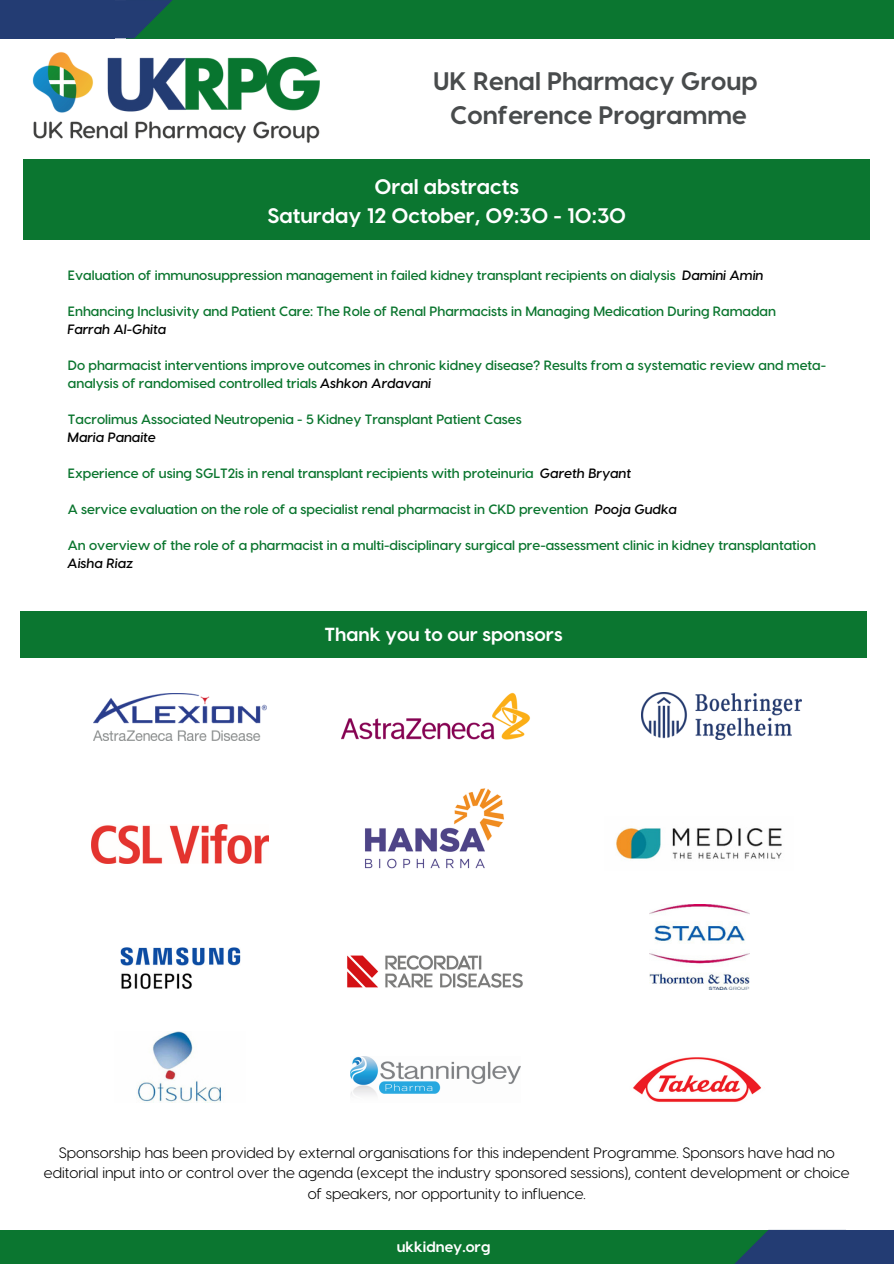
<style>
.page{position:relative;width:894px;height:1264px;background:#fff}
.page>*{position:absolute;margin:0;border:0;box-sizing:border-box;transform-origin:0 0}
.t1{font:700 25.35px/34.8px "Visby CF";color:#484b4c;text-align:center}
.t2{font:700 21px "Visby CF";color:#fff}
.t3{font:700 18.9px "Visby CF";color:#fff}
.t4{font:15px/20.2px "Visby CF";color:#000;text-align:center}
.t5{font:700 14.85px "Visby CF";color:#fff}
.t6{font:600 13.5px/18px "Visby CF";color:#0a752e}
.t7{font:italic 600 13.5px "Visby CF";color:#000}
.s1{font-style:italic;color:#000}
</style>
<div class="page">
<div style="left:126px;top:0;width:767px;height:38px;background:#0b7630"></div>
<svg style="left:115px;top:0;width:57px;height:38px"></svg>
<div style="left:0;top:0;width:115px;height:38px;background:#233c73"></div>
<div style="left:0;top:1229px;width:776px;height:34px;background:#0b7630"></div>
<svg style="left:729px;top:1229px;width:47px;height:34px"></svg>
<div style="left:776px;top:1229px;width:116px;height:34px;background:#233c73"></div>
<div style="left:24px;top:160px;width:846px;height:80px;background:#0b7630"></div>
<img style="left:92px;top:824px;width:176px;height:39px">
<img style="left:341px;top:692px;width:189px;height:47px">
<img style="left:137px;top:1031px;width:85px;height:71px">
<img style="left:633px;top:1057px;width:129px;height:45px">
<img style="left:350px;top:1056px;width:170px;height:40px">
<img style="left:347px;top:955px;width:176px;height:33px">
<img style="left:365px;top:788px;width:139px;height:81px">
<img style="left:93px;top:693px;width:174px;height:47px">
<img style="left:641px;top:692px;width:160px;height:47px">
<img style="left:649px;top:904px;width:100px;height:85px">
<img style="left:616px;top:828px;width:166px;height:31px">
<img style="left:120px;top:947px;width:121px;height:42px">
<div style="left:20px;top:611px;width:846px;height:46px;background:#0b7630"></div>
<img style="left:15px;top:38px;width:324px;height:105px">
<p class="t1" style="left:433px;top:62px;width:326px">UK Renal Pharmacy Group<br>Conference Programme</p>
<p class="t2" style="left:374px;top:172px;width:146px">Oral abstracts</p>
<p class="t2" style="left:267px;top:202px;width:360px">Saturday 12 October, 09:30 - 10:30</p>
<p class="t6" style="left:68px;top:265px;width:697px">Evaluation of immunosuppression management in failed kidney transplant recipients on dialysis <span class="s1">Damini Amin</span></p>
<p class="t6" style="left:68px;top:301px;width:709px">Enhancing Inclusivity and Patient Care: The Role of Renal Pharmacists in Managing Medication During Ramadan<br><span class="s1">Farrah Al-Ghita</span></p>
<h2 class="t6" style="left:68px;top:355px;width:759px">Do pharmacist interventions improve outcomes in chronic kidney disease? Results from a systematic review and meta&shy;analysis of randomised controlled trials <span class="s1">Ashkon Ardavani</span></h2>
<h2 class="t6" style="left:68px;top:409px;width:455px">Tacrolimus Associated Neutropenia - 5 Kidney Transplant Patient Cases</h2>
<h2 class="t7" style="left:68px;top:428px;width:90px">Maria Panaite</h2>
<h2 class="t6" style="left:68px;top:463px;width:467px">Experience of using SGLT2is in renal transplant recipients with proteinuria</h2>
<h2 class="t7" style="left:540px;top:464px;width:93px">Gareth Bryant</h2>
<h2 class="t6" style="left:68px;top:499px;width:522px">A service evaluation on the role of a specialist renal pharmacist in CKD prevention</h2>
<h2 class="t7" style="left:595px;top:500px;width:84px">Pooja Gudka</h2>
<h2 class="t6" style="left:68px;top:535px;width:749px">An overview of the role of a pharmacist in a multi-disciplinary surgical pre-assessment clinic in kidney transplantation<br><span class="s1">Aisha Riaz</span></h2>
<p class="t3" style="left:324px;top:621px;width:240px">Thank you to our sponsors</p>
<p class="t4" style="left:44px;top:1141px;width:807px">Sponsorship has been provided by external organisations for this independent Programme. Sponsors have had no editorial input into or control over the agenda (except the industry sponsored sessions), content development or choice of speakers, nor opportunity to influence.</p>
<h1 class="t5" style="left:396px;top:1237px;width:95px">ukkidney.org</h1>
</div>
